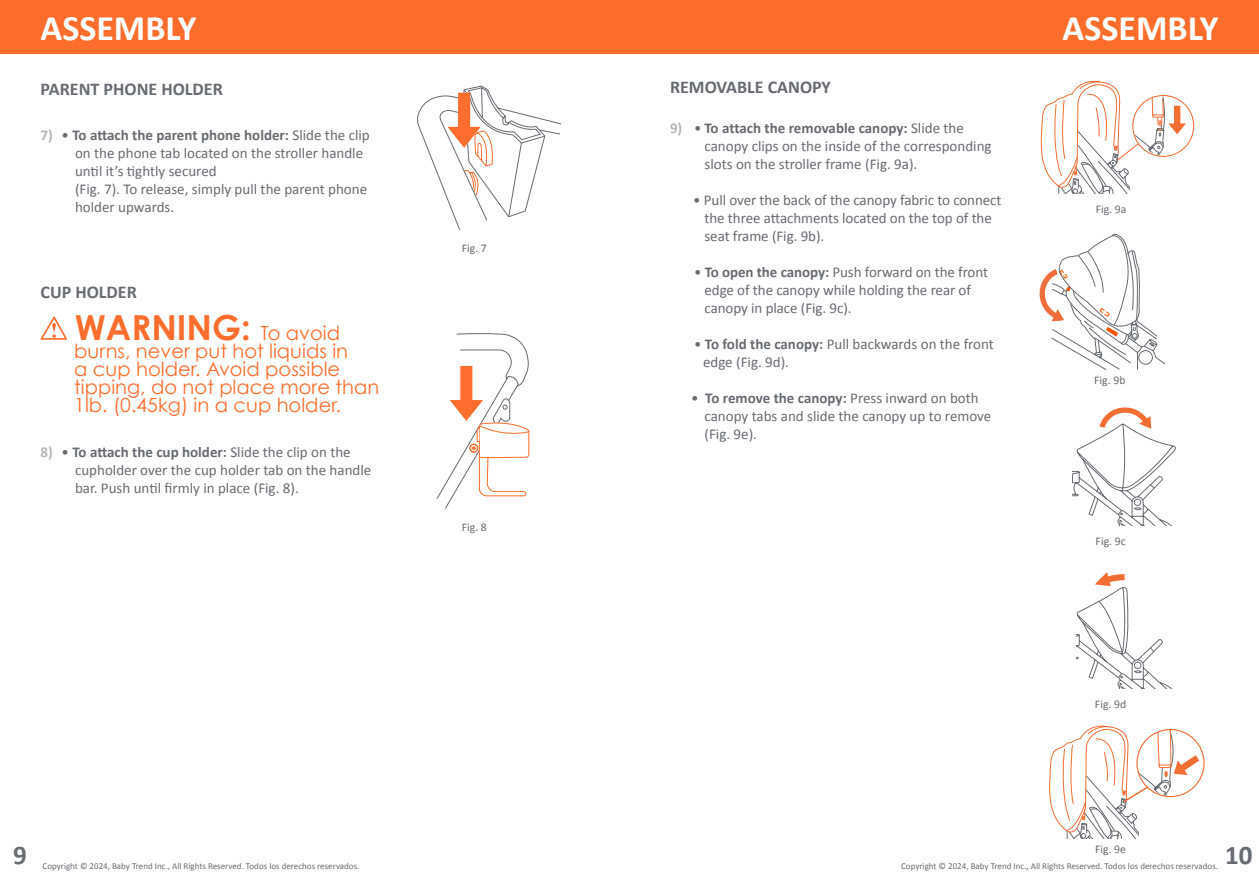
<style>
.page{position:relative;width:1259px;height:893px;background:#fff}
.page>*{position:absolute;margin:0;border:0;box-sizing:border-box;transform-origin:0 0}
.t1{font:700 36px "Calibri";color:#fff}
.t2{font:700 34.5px "Century Gothic";color:#ff6e2e}
.t3{font:700 27px "Calibri";color:#676c72}
.t4{font:19.5px/18px "Century Gothic";color:#ff6e2e}
.t5{font:700 18px "Calibri";color:#676c72}
.t6{font:700 18px "Calibri";color:#666b71}
.t7{font:15px/18px "Calibri";color:#676c72}
.t8{font:11.7px "Calibri";color:#666b71}
.t9{font:9px "Calibri";color:#666b71}
.s1{font-weight:700;color:#b3b5b8}
.s2{font-weight:700}
.s3{font-weight:400;font-size:19.5px}
</style>
<div class="page">
<div style="left:0;top:0;width:629px;height:54px;background:#ff6d2d"></div>
<div style="left:629px;top:0;width:630px;height:54px;background:#ff6d2d"></div>
<svg style="left:40px;top:316px;width:27px;height:24px"></svg>
<svg style="left:417px;top:85px;width:144px;height:146px"></svg>
<svg style="left:436px;top:333px;width:94px;height:176px"></svg>
<svg style="left:1049px;top:725px;width:150px;height:113px"></svg>
<svg style="left:1039px;top:234px;width:127px;height:136px"></svg>
<svg style="left:1040px;top:80px;width:154px;height:114px"></svg>
<svg style="left:1072px;top:407px;width:104px;height:119px"></svg>
<svg style="left:1076px;top:572px;width:95px;height:116px"></svg>
<h1 class="t1" style="left:40px;top:2px;width:157px">ASSEMBLY</h1>
<h1 class="t1" style="left:1062px;top:2px;width:157px">ASSEMBLY</h1>
<p class="t5" style="left:40px;top:76px;width:184px">PARENT PHONE HOLDER</p>
<p class="t7" style="left:75px;top:126px;width:296px;text-indent:-35px"><span class="s1">7)</span> • <span class="s2">To attach the parent phone holder:</span> Slide the clip on the phone tab located on the stroller handle until it’s tightly secured<br>(Fig. 7). To release, simply pull the parent phone holder upwards.</p>
<p class="t5" style="left:40px;top:280px;width:98px">CUP HOLDER</p>
<h2 class="t2" style="left:75px;top:301px;width:267px">WARNING: <span class="s3">To avoid</span></h2>
<h3 class="t4" style="left:74px;top:341px;width:306px">burns, never put hot liquids in<br>a cup holder. Avoid possible tipping, do not place more than<br>1lb. (0.45kg) in a cup holder.</h3>
<p class="t7" style="left:75px;top:442px;width:298px;text-indent:-35px"><span class="s1">8)</span> • <span class="s2">To attach the cup holder:</span> Slide the clip on the cupholder over the cup holder tab on the handle bar. Push until firmly in place (Fig. 8).</p>
<p class="t8" style="left:462px;top:240px;width:27px">Fig. 7</p>
<p class="t8" style="left:462px;top:518px;width:27px">Fig. 8</p>
<p class="t6" style="left:670px;top:75px;width:162px">REMOVABLE CANOPY</p>
<p class="t7" style="left:704px;top:119px;width:289px;text-indent:-34px"><span class="s1">9)</span> • <span class="s2">To attach the removable canopy:</span> Slide the canopy clips on the inside of the corresponding slots on the stroller frame (Fig. 9a).</p>
<p class="t7" style="left:704px;top:191px;width:299px;text-indent:-11px">• Pull over the back of the canopy fabric to connect the three attachments located on the top of the seat frame (Fig. 9b).</p>
<p class="t7" style="left:704px;top:263px;width:285px;text-indent:-10px">• <span class="s2">To open the canopy:</span> Push forward on the front edge of the canopy while holding the rear of canopy in place (Fig. 9c).</p>
<p class="t7" style="left:703px;top:335px;width:292px;text-indent:-9px">• <span class="s2">To fold the canopy:</span> Pull backwards on the front edge (Fig. 9d).</p>
<p class="t7" style="left:704px;top:389px;width:288px;text-indent:-14px">• <span class="s2">To remove the canopy:</span> Press inward on both canopy tabs and slide the canopy up to remove (Fig. 9e).</p>
<p class="t8" style="left:1095px;top:201px;width:32px">Fig. 9a</p>
<p class="t8" style="left:1094px;top:372px;width:33px">Fig. 9b</p>
<p class="t8" style="left:1095px;top:533px;width:32px">Fig. 9c</p>
<p class="t8" style="left:1095px;top:696px;width:33px">Fig. 9d</p>
<h3 class="t3" style="left:13px;top:836px;width:15px">9</h3>
<p class="t8" style="left:1095px;top:841px;width:32px">Fig. 9e</p>
<p class="t9" style="left:43px;top:859px;width:318px">Copyright © 2024, Baby Trend Inc., All Rights Reserved. Todos los derechos reservados.</p>
<p class="t9" style="left:901px;top:859px;width:318px">Copyright © 2024, Baby Trend Inc., All Rights Reserved. Todos los derechos reservados.</p>
<h3 class="t3" style="left:1225px;top:836px;width:29px">10</h3>
</div>
